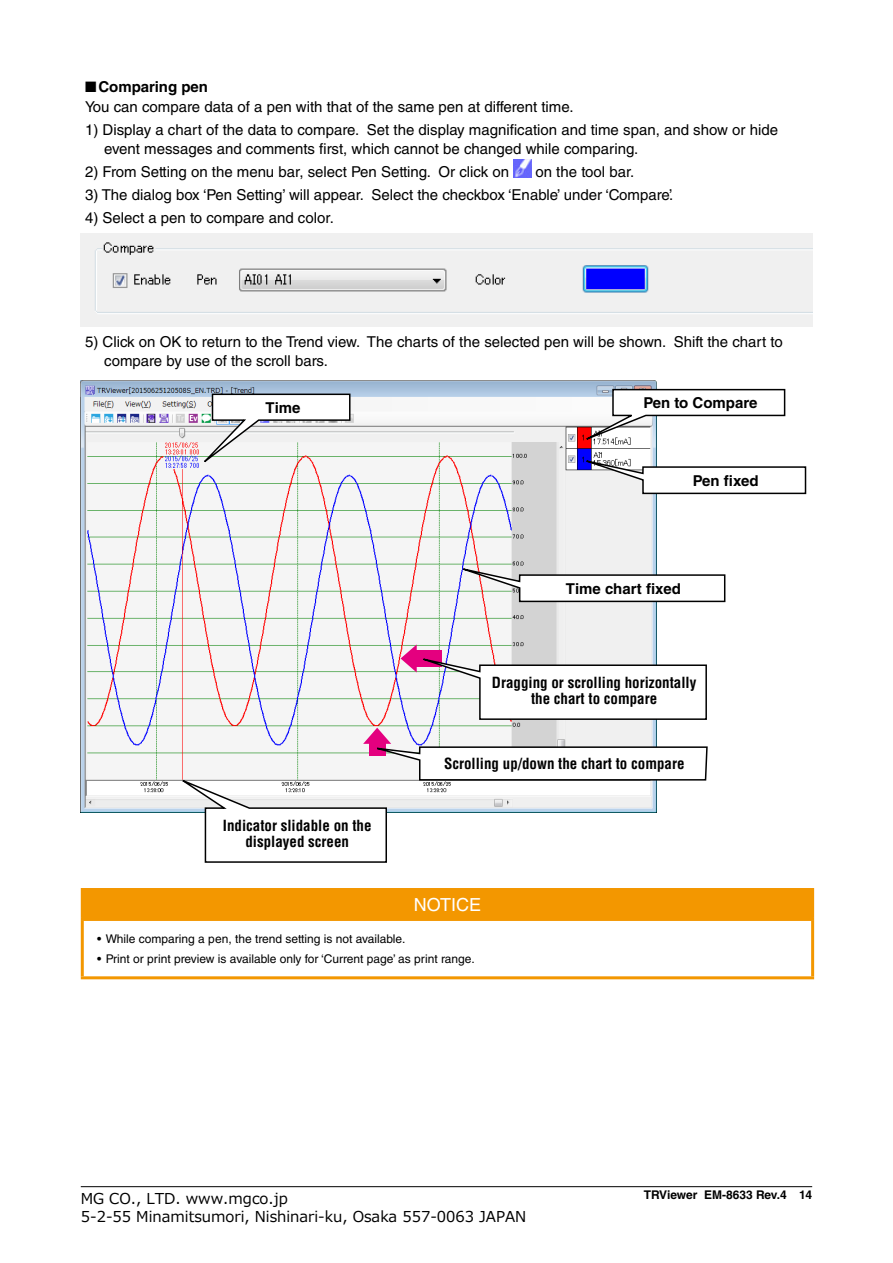
<style>
.page{position:relative;width:893px;height:1263px;background:#fff}
.page>*{position:absolute;margin:0;border:0;box-sizing:border-box;transform-origin:0 0}
.t1{font:18px "Helvetica LT Std";color:#fff}
.t2{font:15px/18.8px "Helvetica LT Std";color:#000}
.t3{font:700 condensed 15px/15.8px "Helvetica LT Std";color:#000;text-align:center}
.t4{font:15px "Meiryo";color:#000}
.t5{font:700 15px "Helvetica LT Std";color:#000}
.t6{font:12px "Helvetica LT Std";color:#000}
.t7{font:700 12px "Helvetica LT Std";color:#000}
.s1{font-weight:700}
</style>
<div class="page">
<hr style="left:81px;top:1186px;width:731px;height:1px;background:#000">
<img style="left:513px;top:159px;width:18px;height:18px">
<img style="left:81px;top:234px;width:731px;height:92px">
<img style="left:81px;top:381px;width:576px;height:432px">
<svg style="left:190px;top:393px;width:161px;height:82px"></svg>
<svg style="left:560px;top:388px;width:247px;height:107px"></svg>
<svg style="left:436px;top:562px;width:290px;height:41px"></svg>
<svg style="left:397px;top:644px;width:310px;height:77px"></svg>
<svg style="left:169px;top:728px;width:539px;height:135px"></svg>
<div style="left:82px;top:889px;width:731px;height:30px;background:#f39700"></div>
<hr style="left:81px;top:921px;width:3px;height:55px;background:#f39700">
<hr style="left:811px;top:921px;width:3px;height:55px;background:#f39700">
<hr style="left:81px;top:976px;width:733px;height:3px;background:#f39700">
<hr style="left:81px;top:888px;width:733px;height:3px;background:#f39700">
<hr style="left:81px;top:891px;width:3px;height:27px;background:#f39700">
<hr style="left:811px;top:891px;width:3px;height:27px;background:#f39700">
<hr style="left:81px;top:918px;width:733px;height:3px;background:#f39700">
<p class="t2" style="left:85px;top:76px;width:490px;line-height:20.9px">■<span class="s1">Comparing pen<br></span>You can compare data of a pen with that of the same pen at different time.</p>
<p class="t2" style="left:104px;top:121px;width:675px;text-indent:-19px">1) Display a chart of the data to compare. Set the display magnification and time span, and show or hide event messages and comments first, which cannot be changed while comparing.</p>
<p class="t2" style="left:85px;top:163px;width:426px">2) From Setting on the menu bar, select Pen Setting. Or click on</p>
<p class="t2" style="left:535px;top:163px;width:101px">on the tool bar.</p>
<p class="t2" style="left:85px;top:186px;width:590px">3) The dialog box ‘Pen Setting’ will appear. Select the checkbox ‘Enable’ under ‘Compare’.</p>
<p class="t2" style="left:85px;top:209px;width:250px">4) Select a pen to compare and color.</p>
<p class="t2" style="left:104px;top:332px;width:680px;text-indent:-19px">5) Click on OK to return to the Trend view. The charts of the selected pen will be shown. Shift the chart to compare by use of the scroll bars.</p>
<p class="t5" style="left:266px;top:398px;width:37px">Time</p>
<p class="t5" style="left:643px;top:394px;width:115px">Pen to Compare</p>
<p class="t5" style="left:693px;top:471px;width:68px">Pen fixed</p>
<p class="t5" style="left:566px;top:579px;width:117px">Time chart fixed</p>
<p class="t3" style="left:492px;top:675px;width:206px">Dragging or scrolling horizontally the chart to compare</p>
<p class="t3" style="left:223px;top:818px;width:150px">Indicator slidable on the displayed screen</p>
<p class="t3" style="left:444px;top:755px;width:242px">Scrolling up/down the chart to compare</p>
<p class="t1" style="left:414px;top:894px;width:69px">NOTICE</p>
<p class="t6" style="left:97px;top:932px;width:310px">• While comparing a pen, the trend setting is not available.</p>
<p class="t6" style="left:97px;top:952px;width:379px">• Print or print preview is available only for ‘Current page’ as print range.</p>
<p class="t4" style="left:81px;top:1188px;width:209px">MG CO., LTD. www.mgco.jp</p>
<p class="t7" style="left:644px;top:1188px;width:170px">TRViewer EM-8633 Rev.4 14</p>
<p class="t4" style="left:81px;top:1206px;width:447px">5-2-55 Minamitsumori, Nishinari-ku, Osaka 557-0063 JAPAN</p>
</div>
